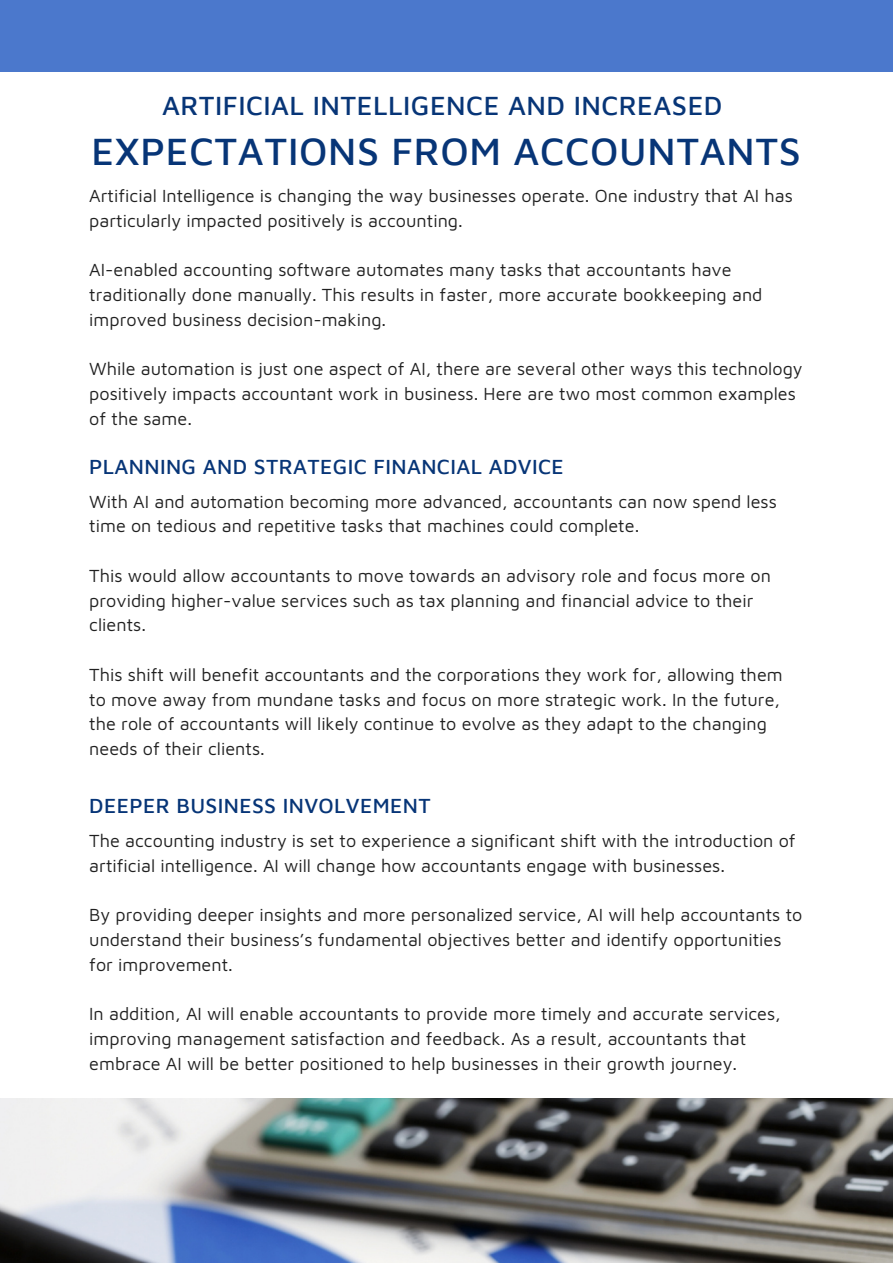
<style>
.page{position:relative;width:893px;height:1264px;background:#fff}
.page>*{position:absolute;margin:0;border:0;box-sizing:border-box;transform-origin:0 0}
.t1{font:500 39px "Maven Pro";letter-spacing:.02em;color:#073577}
.t2{font:500 27px "Maven Pro";letter-spacing:.02em;color:#073577}
.t3{font:500 21px "Maven Pro";letter-spacing:.02em;color:#073577}
.t4{font:18px/24.8px "Maven Pro";color:#202020}
</style>
<div class="page">
<img style="left:0;top:1098px;width:892px;height:164px">
<div style="left:0;top:0;width:892px;height:72px;background:#4b78cc"></div>
<h2 class="t2" style="left:162px;top:89px;width:562px">ARTIFICIAL INTELLIGENCE AND INCREASED</h2>
<h1 class="t1" style="left:92px;top:128px;width:710px">EXPECTATIONS FROM ACCOUNTANTS</h1>
<p class="t4" style="left:89px;top:183px;width:705px">Artificial Intelligence is changing the way businesses operate. One industry that AI has particularly impacted positively is accounting.</p>
<p class="t4" style="left:89px;top:257px;width:674px">AI-enabled accounting software automates many tasks that accountants have traditionally done manually. This results in faster, more accurate bookkeeping and improved business decision-making.</p>
<p class="t4" style="left:89px;top:356px;width:714px">While automation is just one aspect of AI, there are several other ways this technology positively impacts accountant work in business. Here are two most common examples of the same.</p>
<p class="t3" style="left:89px;top:453px;width:476px">PLANNING AND STRATEGIC FINANCIAL ADVICE</p>
<p class="t4" style="left:89px;top:488px;width:689px">With AI and automation becoming more advanced, accountants can now spend less time on tedious and repetitive tasks that machines could complete.</p>
<p class="t4" style="left:89px;top:563px;width:683px">This would allow accountants to move towards an advisory role and focus more on providing higher-value services such as tax planning and financial advice to their clients.</p>
<p class="t4" style="left:89px;top:661px;width:695px">This shift will benefit accountants and the corporations they work for, allowing them to move away from mundane tasks and focus on more strategic work. In the future, the role of accountants will likely continue to evolve as they adapt to the changing needs of their clients.</p>
<p class="t3" style="left:89px;top:793px;width:343px">DEEPER BUSINESS INVOLVEMENT</p>
<p class="t4" style="left:89px;top:828px;width:707px">The accounting industry is set to experience a significant shift with the introduction of artificial intelligence. AI will change how accountants engage with businesses.</p>
<p class="t4" style="left:89px;top:902px;width:714px">By providing deeper insights and more personalized service, AI will help accountants to understand their business’s fundamental objectives better and identify opportunities for improvement.</p>
<p class="t4" style="left:89px;top:1001px;width:693px">In addition, AI will enable accountants to provide more timely and accurate services, improving management satisfaction and feedback. As a result, accountants that embrace AI will be better positioned to help businesses in their growth journey.</p>
</div>
